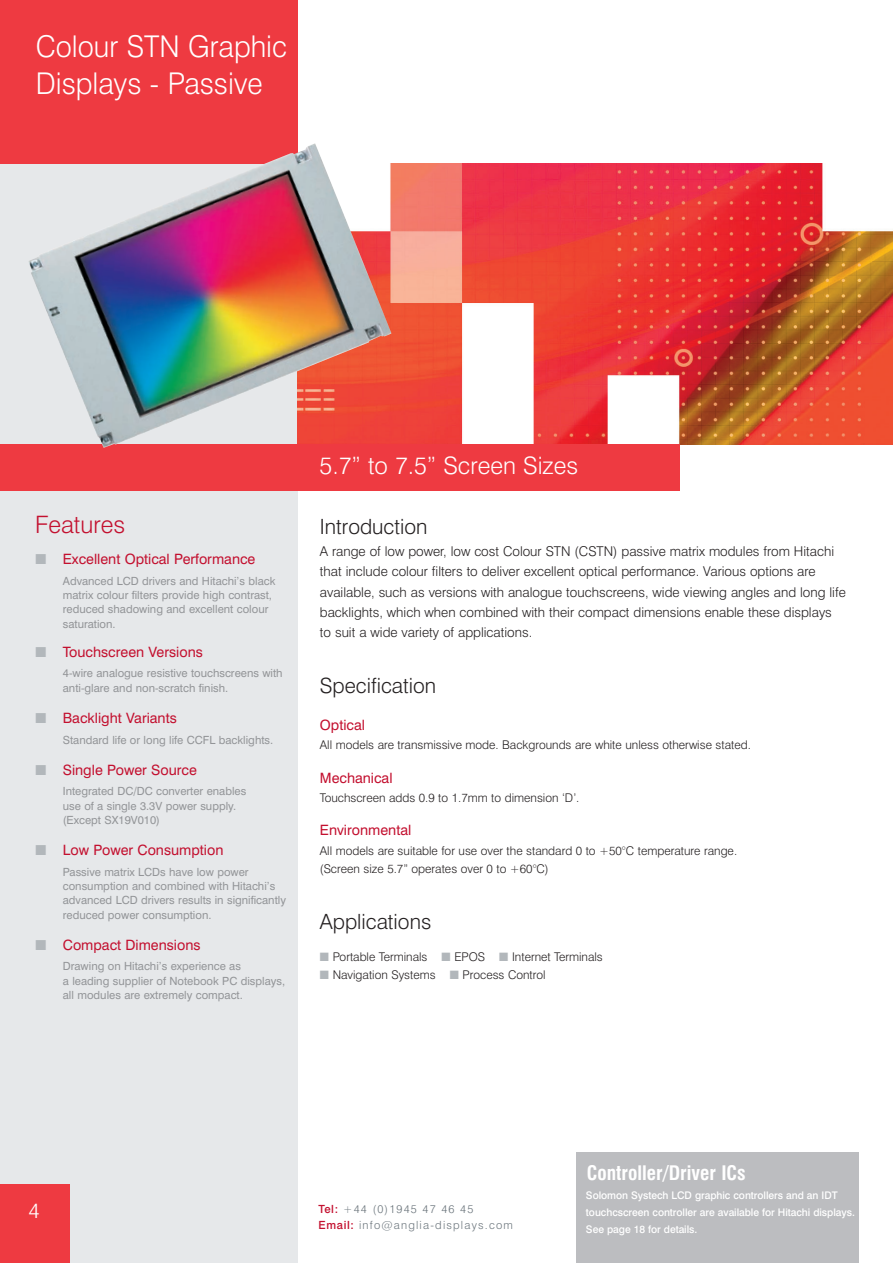
<style>
.page{position:relative;width:893px;height:1263px;background:#fff}
.page>*{position:absolute;margin:0;border:0;box-sizing:border-box;transform-origin:0 0}
.t1{font:300 30px/36.8px "Swiss 721 BT";color:#fff;scale:.96 1}
.t2{font:300 24px "Swiss 721 BT";color:#fff}
.t3{font:300 24px "Swiss 721 BT";color:#c3102f}
.t4{font:300 21px "Swiss 721 BT";color:#231f20}
.t5{font:300 21px "Swiss 721 BT";color:#fff}
.t6{font:700 condensed 19.5px "Swiss 721 BT";color:#fff}
.t7{font:14.25px "Swiss 721 BT";color:#c3102f}
.t8{font:300 13.5px/20.2px "Swiss 721 BT";color:#231f20}
.t9{font:300 12px/18.8px "Swiss 721 BT";color:#231f20}
.t10{font:11.25px/14.2px "Swiss 721 BT";color:#939598}
.t11{font:300 11.25px/15.9px "Swiss 721 BT";letter-spacing:.105em;color:#6a747b}
.t12{font:500 10.5px/16.8px "Swiss 721 BT";letter-spacing:-.005em;color:#fff}
.s1{color:#b2b7bb}
.s2{font-weight:500;color:#c3102f}
</style>
<div class="page">
<div style="left:0;top:161px;width:297px;height:1102px;background:#e6e8ea"></div>
<img style="left:391px;top:163px;width:502px;height:282px">
<div style="left:0;top:0;width:297px;height:163px;background:#ee3a41"></div>
<div style="left:0;top:1185px;width:70px;height:78px;background:#ee3a41"></div>
<div style="left:0;top:444px;width:679px;height:46px;background:#ee3a41"></div>
<img style="left:28px;top:143px;width:363px;height:305px">
<div style="left:576px;top:1153px;width:283px;height:110px;background:#bcbdc0"></div>
<h1 class="t1" style="left:36px;top:30px;width:263px">Colour STN Graphic<br>Displays - Passive</h1>
<h2 class="t3" style="left:35px;top:514px;width:91px">Features</h2>
<p class="t7" style="left:35px;top:553px;width:221px"><span class="s1">■</span> Excellent Optical Performance</p>
<p class="t10" style="left:63px;top:574px;width:214px">Advanced LCD drivers and Hitachi’s black matrix colour filters provide high contrast, reduced shadowing and excellent colour saturation.</p>
<p class="t7" style="left:35px;top:646px;width:169px"><span class="s1">■</span> Touchscreen Versions</p>
<p class="t10" style="left:63px;top:667px;width:221px">4-wire analogue resistive touchscreens with anti-glare and non-scratch finish.</p>
<p class="t7" style="left:35px;top:712px;width:143px"><span class="s1">■</span> Backlight Variants</p>
<p class="t10" style="left:63px;top:733px;width:212px">Standard life or long life CCFL backlights.</p>
<p class="t7" style="left:35px;top:764px;width:163px"><span class="s1">■</span> Single Power Source</p>
<p class="t10" style="left:63px;top:785px;width:185px">Integrated DC/DC converter enables use of a single 3.3V power supply. (Except SX19V010)</p>
<p class="t7" style="left:35px;top:844px;width:190px"><span class="s1">■</span> Low Power Consumption</p>
<p class="t10" style="left:63px;top:865px;width:225px">Passive matrix LCDs have low power consumption and combined with Hitachi’s advanced LCD drivers results in significantly reduced power consumption.</p>
<p class="t7" style="left:35px;top:939px;width:167px"><span class="s1">■</span> Compact Dimensions</p>
<p class="t10" style="left:63px;top:960px;width:224px">Drawing on Hitachi’s experience as<br>a leading supplier of Notebook PC displays, all modules are extremely compact.</p>
<h2 class="t2" style="left:320px;top:456px;width:260px">5.7” to 7.5” Screen Sizes</h2>
<h3 class="t4" style="left:320px;top:517px;width:109px">Introduction</h3>
<p class="t8" style="left:320px;top:542px;width:527px">A range of low power, low cost Colour STN (CSTN) passive matrix modules from Hitachi that include colour filters to deliver excellent optical performance. Various options are available, such as versions with analogue touchscreens, wide viewing angles and long life backlights, which when combined with their compact dimensions enable these displays to suit a wide variety of applications.</p>
<h3 class="t4" style="left:320px;top:677px;width:118px">Specification</h3>
<p class="t7" style="left:320px;top:719px;width:47px">Optical</p>
<p class="t9" style="left:320px;top:736px;width:432px">All models are transmissive mode. Backgrounds are white unless otherwise stated.</p>
<p class="t7" style="left:320px;top:771px;width:74px">Mechanical</p>
<p class="t9" style="left:320px;top:789px;width:261px">Touchscreen adds 0.9 to 1.7mm to dimension ‘D’.</p>
<p class="t7" style="left:320px;top:824px;width:93px">Environmental</p>
<p class="t9" style="left:320px;top:842px;width:419px">All models are suitable for use over the standard 0 to +50°C temperature range. (Screen size 5.7” operates over 0 to +60°C)</p>
<h3 class="t4" style="left:320px;top:912px;width:113px">Applications</h3>
<p class="t9" style="left:320px;top:948px;width:284px"><span class="s1">■</span> Portable Terminals <span class="s1">■</span> EPOS <span class="s1">■</span> Internet Terminals</p>
<p class="t9" style="left:320px;top:966px;width:227px"><span class="s1">■</span> Navigation Systems <span class="s1">■</span> Process Control</p>
<h3 class="t5" style="left:28px;top:1202px;width:13px">4</h3>
<p class="t11" style="left:319px;top:1202px;width:196px"><span class="s2">Tel:</span> +44 (0)1945 47 46 45<br><span class="s2">Email:</span> info@anglia-displays.com</p>
<h3 class="t6" style="left:587px;top:1165px;width:161px">Controller/Driver ICs</h3>
<p class="t12" style="left:586px;top:1188px;width:270px">Solomon Systech LCD graphic controllers and an IDT touchcscreen controller are available for Hitachi displays.<br>See page 18 for details.</p>
</div>
